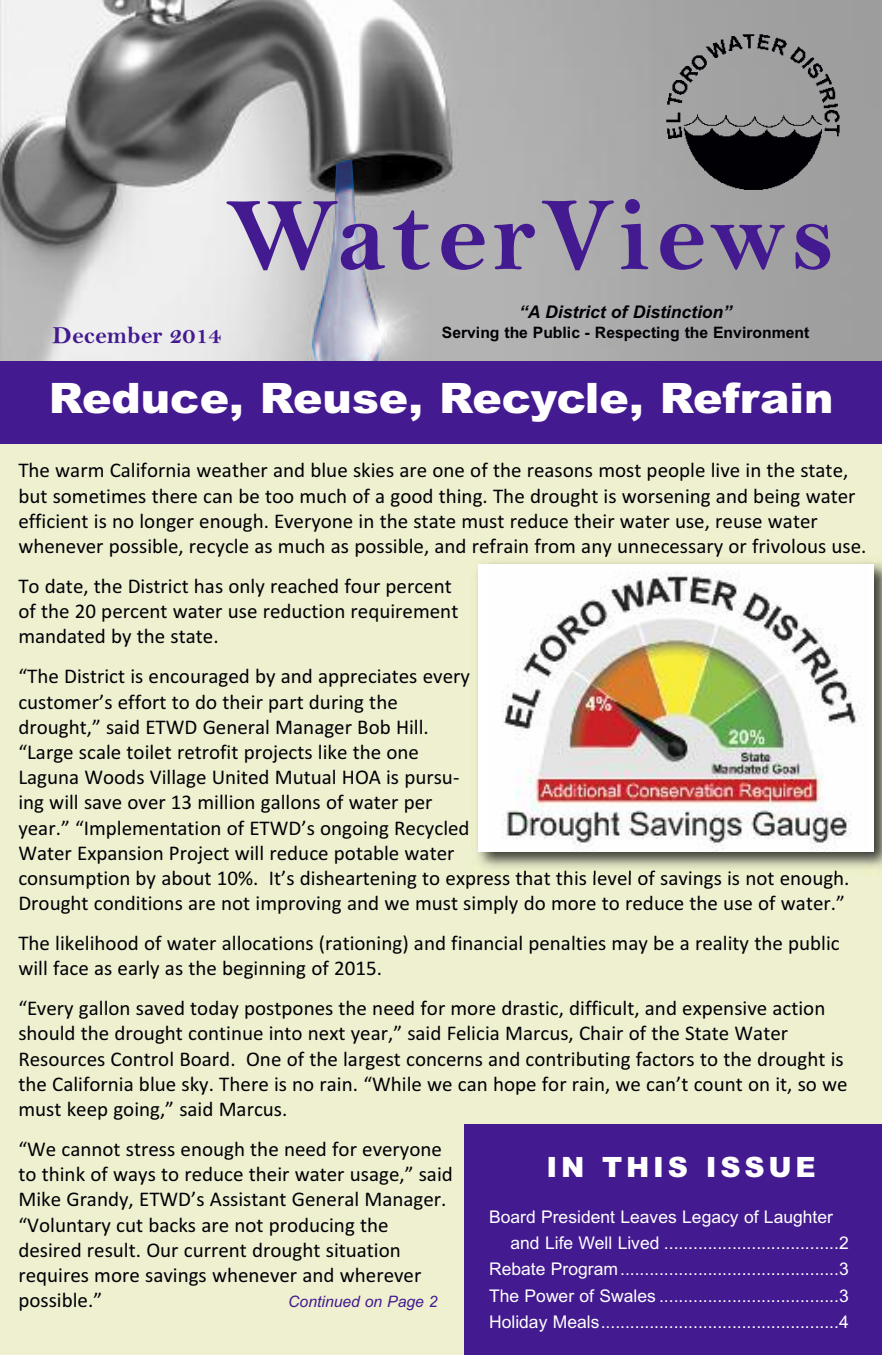
<style>
.page{position:relative;width:882px;height:1355px;background:#fff}
.page>*{position:absolute;margin:0;border:0;box-sizing:border-box;transform-origin:0 0}
.t1{font:105px "Bell MT Bold";letter-spacing:.055em;color:#431a90}
.t2{font:900 42px "Arial";color:#fff;scale:1.05 1}
.t3{font:900 28px "Arial";letter-spacing:.135em;color:#fff}
.t4{font:24.5px "Bell MT Bold";color:#431a90}
.t5{font:21px/25.2px "Calibri";color:#000006}
.t6{font:17.5px "Arial";color:#fff}
.t7{font:italic 700 17.5px "Arial";color:#000006}
.t8{font:700 15.75px "Arial";color:#000006}
.t9{font:italic 15.75px "Arial";color:#431a90}
</style>
<div class="page">
<img style="left:0;top:0;width:882px;height:361px">
<img style="left:662px;top:30px;width:182px;height:166px">
<div style="left:0;top:444px;width:882px;height:910px;background:#eff0cf"></div>
<div style="left:464px;top:1124px;width:418px;height:230px;background:#431a90"></div>
<img style="left:477px;top:556px;width:405px;height:318px">
<div style="left:479px;top:564px;width:395px;height:287px;background:#fff"></div>
<img style="left:502px;top:572px;width:358px;height:279px">
<img style="left:311px;top:159px;width:71px;height:202px">
<div style="left:0;top:361px;width:882px;height:83px;background:#431a90"></div>
<h1 class="t1" style="left:226px;top:171px;width:610px">WaterViews</h1>
<p class="t4" style="left:53px;top:320px;width:170px">December 2014</p>
<p class="t7" style="left:519px;top:302px;width:214px">“A District of Distinction”</p>
<p class="t8" style="left:442px;top:323px;width:369px">Serving the Public - Respecting the Environment</p>
<h2 class="t2" style="left:49px;top:374px;width:749px">Reduce, Reuse, Recycle, Refrain</h2>
<p class="t5" style="left:18px;top:457px;width:850px">The warm California weather and blue skies are one of the reasons most people live in the state, but sometimes there can be too much of a good thing. The drought is worsening and being water efficient is no longer enough. Everyone in the state must reduce their water use, reuse water whenever possible, recycle as much as possible, and refrain from any unnecessary or frivolous use.</p>
<p class="t5" style="left:18px;top:573px;width:442px">To date, the District has only reached four percent of the 20 percent water use reduction requirement mandated by the state.</p>
<p class="t5" style="left:18px;top:663px;width:833px">“The District is encouraged by and appreciates every<br>customer’s effort to do their part during the<br>drought,” said ETWD General Manager Bob Hill.<br>“Large scale toilet retrofit projects like the one<br>Laguna Woods Village United Mutual HOA is pursu-<br>ing will save over 13 million gallons of water per<br>year.” “Implementation of ETWD’s ongoing Recycled<br>Water Expansion Project will reduce potable water<br>consumption by about 10%. It’s disheartening to express that this level of savings is not enough.<br>Drought conditions are not improving and we must simply do more to reduce the use of water.”</p>
<p class="t5" style="left:18px;top:930px;width:823px">The likelihood of water allocations (rationing) and financial penalties may be a reality the public will face as early as the beginning of 2015.</p>
<p class="t5" style="left:18px;top:995px;width:831px">“Every gallon saved today postpones the need for more drastic, difficult, and expensive action should the drought continue into next year,” said Felicia Marcus, Chair of the State Water Resources Control Board. One of the largest concerns and contributing factors to the drought is the California blue sky. There is no rain. “While we can hope for rain, we can’t count on it, so we must keep going,” said Marcus.</p>
<p class="t5" style="left:18px;top:1136px;width:436px">“We cannot stress enough the need for everyone to think of ways to reduce their water usage,” said Mike Grandy, ETWD’s Assistant General Manager. “Voluntary cut backs are not producing the desired result. Our current drought situation requires more savings whenever and wherever possible.”</p>
<h3 class="t3" style="left:547px;top:1150px;width:271px">IN THIS ISSUE</h3>
<p class="t6" style="left:489px;top:1206px;width:345px">Board President Leaves Legacy of Laughter</p>
<p class="t6" style="left:511px;top:1232px;width:340px">and Life Well Lived ....................................2</p>
<p class="t6" style="left:489px;top:1259px;width:361px">Rebate Program.............................................3</p>
<p class="t6" style="left:489px;top:1285px;width:361px">The Power of Swales .....................................3</p>
<p class="t6" style="left:489px;top:1311px;width:361px">Holiday Meals.................................................4</p>
<p class="t9" style="left:288px;top:1292px;width:151px">Continued on Page 2</p>
</div>
